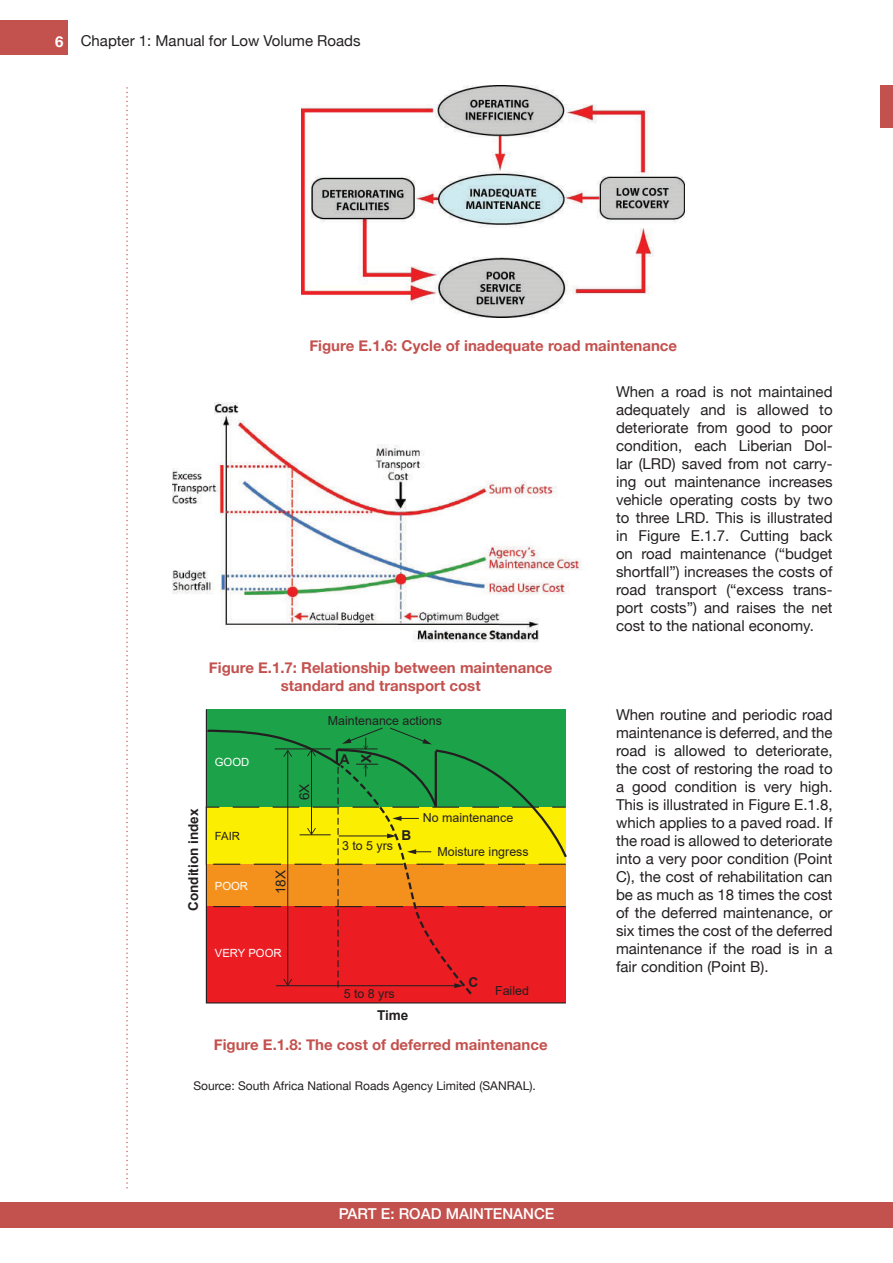
<style>
.page{position:relative;width:893px;height:1263px;background:#fff}
.page>*{position:absolute;margin:0;border:0;box-sizing:border-box;transform-origin:0 0}
.t1{font:15px/18px "Helvetica Neue";color:#231f20;text-align:justify}
.t2{font:700 15px/18px "Helvetica Neue";color:#c3514e;text-align:center}
.t3{font:500 15px "Helvetica Neue";color:#fff}
.t4{font:700 13.5px "Arial";color:#231f20}
.t5{font:13.5px "Arial";color:#231f20}
.t6{font:12.45px "Arial";color:#231f20}
.t7{font:12px "Helvetica Neue";color:#231f20}
.t8{font:11.25px "Arial";color:#fff}
.t9{font:11.25px "Arial";color:#231f20}
.s1{font-weight:700;color:#fff}
</style>
<div class="page">
<svg style="left:126px;top:88px;width:2px;height:1101px"></svg>
<div style="left:0;top:21px;width:68px;height:34px;background:#c3514e"></div>
<img style="left:302px;top:85px;width:383px;height:232px">
<img style="left:172px;top:402px;width:411px;height:240px">
<svg style="left:205px;top:709px;width:361px;height:295px;background:#537d41"></svg>
<svg style="left:205px;top:727px;width:362px;height:269px;background:#ae7e26"></svg>
<div style="left:880px;top:85px;width:13px;height:43px;background:#c3514e"></div>
<div style="left:0;top:1202px;width:893px;height:25px;background:#c3514e"></div>
<p class="t1" style="left:55px;top:33px;width:307px"><span class="s1">6</span> Chapter 1: Manual for Low Volume Roads</p>
<p class="t2" style="left:309px;top:337px;width:369px">Figure E.1.6: Cycle of inadequate road maintenance</p>
<p class="t2" style="left:209px;top:659px;width:345px">Figure E.1.7: Relationship between maintenance standard and transport cost</p>
<p class="t4" style="left:184px;top:911px;width:104px;rotate:-90deg">Condition index</p>
<p class="t8" style="left:215px;top:755px;width:36px">GOOD</p>
<p class="t9" style="left:215px;top:829px;width:27px">FAIR</p>
<p class="t8" style="left:215px;top:878px;width:35px">POOR</p>
<p class="t5" style="left:295px;top:800px;width:18px;rotate:-90deg">6X</p>
<p class="t5" style="left:271px;top:894px;width:26px;rotate:-90deg">18X</p>
<p class="t6" style="left:328px;top:712px;width:116px">Maintenance actions</p>
<p class="t4" style="left:340px;top:749px;width:11px">A</p>
<p class="t4" style="left:357px;top:763px;width:11px;rotate:-90deg">X</p>
<p class="t6" style="left:342px;top:837px;width:53px">3 to 5 yrs</p>
<p class="t4" style="left:401px;top:826px;width:11px">B</p>
<p class="t6" style="left:423px;top:809px;width:92px">No maintenance</p>
<p class="t6" style="left:437px;top:843px;width:93px">Moisture ingress</p>
<p class="t8" style="left:215px;top:946px;width:68px">VERY POOR</p>
<p class="t6" style="left:344px;top:985px;width:53px">5 to 8 yrs</p>
<p class="t4" style="left:377px;top:1005px;width:33px">Time</p>
<p class="t4" style="left:469px;top:973px;width:11px">C</p>
<p class="t6" style="left:495px;top:982px;width:35px">Failed</p>
<p class="t2" style="left:214px;top:1036px;width:335px">Figure E.1.8: The cost of deferred maintenance</p>
<p class="t7" style="left:193px;top:1077px;width:344px">Source: South Africa National Roads Agency Limited (SANRAL).</p>
<p class="t3" style="left:339px;top:1202px;width:217px">PART E: ROAD MAINTENANCE</p>
<p class="t1" style="left:616px;top:383px;width:218px">When a road is not maintained adequately and is allowed to deteriorate from good to poor condition, each Liberian Dol&shy;lar (LRD) saved from not carry&shy;ing out maintenance increases vehicle operating costs by two to three LRD. This is illustrated in Figure E.1.7. Cutting back on road maintenance (“budget shortfall”) increases the costs of road transport (“excess trans&shy;port costs”) and raises the net cost to the national economy.</p>
<p class="t1" style="left:616px;top:706px;width:218px">When routine and periodic road maintenance is deferred, and the road is allowed to deteriorate, the cost of restoring the road to a good condition is very high.<br>This is illustrated in Figure E.1.8, which applies to a paved road. If the road is allowed to deteriorate into a very poor condition (Point C), the cost of rehabilitation can be as much as 18 times the cost of the deferred maintenance, or six times the cost of the deferred maintenance if the road is in a fair condition (Point B).</p>
</div>
